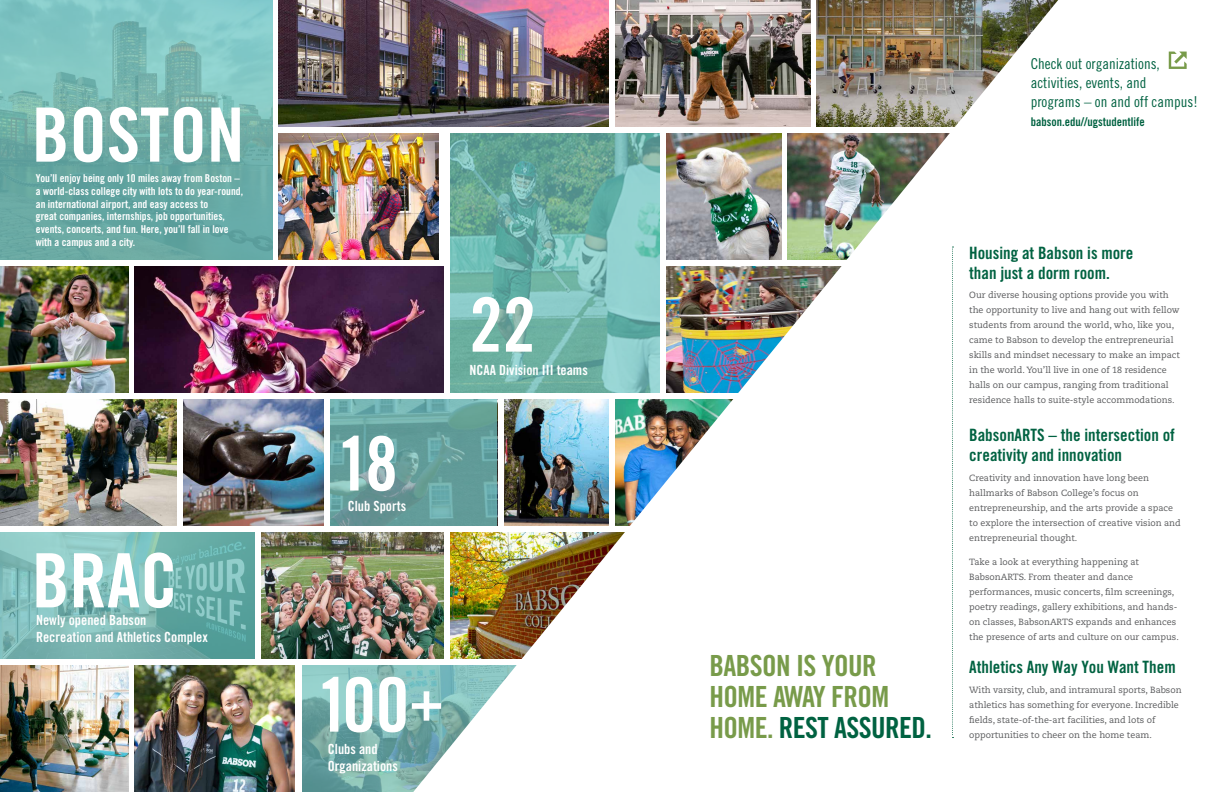
<style>
.page{position:relative;width:1224px;height:792px;background:#fff}
.page>*{position:absolute;margin:0;border:0;box-sizing:border-box;transform-origin:0 0}
.t1{font:75px "Trade Gothic LT Std Bd Cn 20";color:#fff}
.t2{font:29.1px/30.7px "Trade Gothic LT Std Bd Cn 20";letter-spacing:-.02em;color:#789b4a}
.t3{font:17px/20px "Trade Gothic LT Std Bd Cn 20";color:#006241}
.t4{font:15px/19.3px "Trade Gothic LT Std Cn 18";color:#006241}
.t5{font:14px/16.6px "Trade Gothic LT Std Bd Cn 20";color:#fff}
.t6{font:12px "Trade Gothic LT Std Bd Cn 20";color:#006241}
.t7{font:10.9px/12.8px "Trade Gothic LT Std Bd Cn 20";color:#fff}
.t8{font:9px/15px "Caecilia LT Std";color:#58595b}
.s1{font-size:58px}
.s2{color:#006241}
</style>
<div class="page">
<img style="left:184px;top:399px;width:140px;height:127px">
<img style="left:279px;top:133px;width:134px;height:127px">
<img style="left:135px;top:266px;width:278px;height:127px">
<svg style="left:302px;top:665px;width:111px;height:127px;background:#79b1ae"></svg>
<svg style="left:331px;top:399px;width:82px;height:127px;background:#69a09f"></svg>
<img style="left:135px;top:665px;width:160px;height:127px">
<img style="left:0;top:266px;width:128px;height:127px">
<img style="left:413px;top:0;width:774px;height:792px">
<img style="left:0;top:399px;width:177px;height:127px">
<img style="left:0;top:665px;width:128px;height:127px">
<svg style="left:0;top:0;width:272px;height:260px;background:#72b3ae"></svg>
<img style="left:261px;top:532px;width:182px;height:127px">
<svg style="left:0;top:532px;width:254px;height:127px;background:#78b7b3"></svg>
<img style="left:279px;top:0;width:330px;height:127px">
<svg style="left:952px;top:247px;width:1px;height:491px"></svg>
<svg style="left:1169px;top:52px;width:18px;height:17px"></svg>
<h1 class="t1" style="left:32px;top:89px;width:214px">BOSTON</h1>
<p class="t7" style="left:36px;top:171px;width:209px">You’ll enjoy being only 10 miles away from Boston – a world-class college city with lots to do year-round, an international airport, and easy access to<br>great companies, internships, job opportunities, events, concerts, and fun. Here, you’ll fall in love with a campus and a city.</p>
<h1 class="t1" style="left:32px;top:535px;width:147px">BRAC</h1>
<h3 class="t5" style="left:36px;top:612px;width:173px">Newly opened Babson<br>Recreation and Athletics Complex</h3>
<h1 class="t1" style="left:337px;top:418px;width:63px">18</h1>
<h3 class="t5" style="left:348px;top:497px;width:60px">Club Sports</h3>
<h1 class="t1" style="left:469px;top:279px;width:68px">22</h1>
<h3 class="t5" style="left:470px;top:362px;width:120px">NCAA Division III teams</h3>
<h1 class="t1" style="left:317px;top:659px;width:129px">100<span class="s1">+</span></h1>
<h3 class="t5" style="left:328px;top:741px;width:71px">Clubs and<br>Organizations</h3>
<h3 class="t4" style="left:1031px;top:54px;width:169px">Check out organizations, activities, events, and programs – on and off campus!</h3>
<h3 class="t6" style="left:1031px;top:115px;width:115px">babson.edu//ugstudentlife</h3>
<h2 class="t2" style="left:710px;top:650px;width:224px">BABSON IS YOUR<br>HOME AWAY FROM<br>HOME. <span class="s2">REST ASSURED.</span></h2>
<h3 class="t3" style="left:969px;top:243px;width:166px">Housing at Babson is more than just a dorm room.</h3>
<p class="t8" style="left:969px;top:288px;width:212px">Our diverse housing options provide you with the opportunity to live and hang out with fellow students from around the world, who, like you, came to Babson to develop the entrepreneurial skills and mindset necessary to make an impact in the world. You’ll live in one of 18 residence halls on our campus, ranging from traditional residence halls to suite-style accommodations.</p>
<h3 class="t3" style="left:969px;top:425px;width:207px">BabsonARTS – the intersection of creativity and innovation</h3>
<p class="t8" style="left:969px;top:470px;width:213px">Creativity and innovation have long been hallmarks of Babson College’s focus on entrepreneurship, and the arts provide a space to explore the intersection of creative vision and entrepreneurial thought.</p>
<p class="t8" style="left:969px;top:554px;width:211px">Take a look at everything happening at BabsonARTS. From theater and dance performances, music concerts, film screenings, poetry readings, gallery exhibitions, and hands&shy;on classes, BabsonARTS expands and enhances the presence of arts and culture on our campus.</p>
<h3 class="t3" style="left:969px;top:657px;width:208px">Athletics Any Way You Want Them</h3>
<p class="t8" style="left:969px;top:682px;width:214px">With varsity, club, and intramural sports, Babson athletics has something for everyone. Incredible fields, state-of-the-art facilities, and lots of opportunities to cheer on the home team.</p>
</div>
